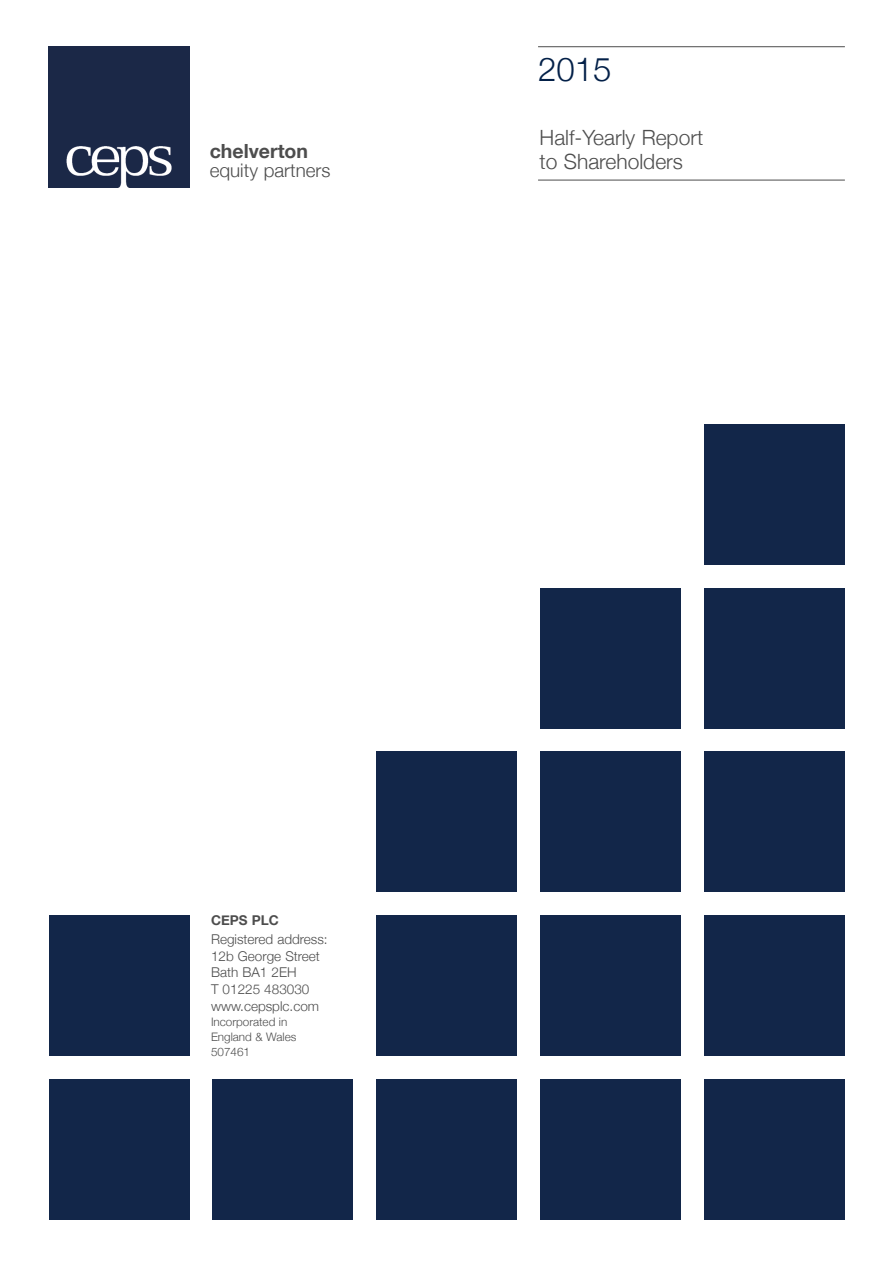
<style>
.page{position:relative;width:893px;height:1263px;background:#fff}
.page>*{position:absolute;margin:0;border:0;box-sizing:border-box;transform-origin:0 0}
.t1{font:300 33px "Helvetica Neue";color:#032048}
.t2{font:300 21px/24px "Helvetica Neue";color:#4d4d4d}
.t3{font:700 19.5px "Helvetica Neue";color:#4d4d4d}
.t4{font:300 18.75px "Helvetica Neue";color:#4d4d4d}
.t5{font:300 13.5px/16.6px "Helvetica Neue";color:#4d4d4d}
.t6{font:700 13.5px "Helvetica Neue";color:#4d4d4d}
.t7{font:300 11.7px/15px "Helvetica Neue";color:#4d4d4d}
</style>
<div class="page">
<img style="left:49px;top:47px;width:140px;height:140px">
<svg style="left:538px;top:180px;width:307px;height:1px"></svg>
<div style="left:376px;top:752px;width:141px;height:140px;background:#122649"></div>
<div style="left:376px;top:915px;width:141px;height:141px;background:#122649"></div>
<div style="left:376px;top:1079px;width:141px;height:140px;background:#122649"></div>
<div style="left:212px;top:1079px;width:141px;height:140px;background:#122649"></div>
<div style="left:49px;top:915px;width:140px;height:141px;background:#122649"></div>
<div style="left:49px;top:1079px;width:140px;height:140px;background:#122649"></div>
<div style="left:540px;top:588px;width:140px;height:140px;background:#122649"></div>
<div style="left:540px;top:752px;width:140px;height:140px;background:#122649"></div>
<div style="left:540px;top:915px;width:140px;height:141px;background:#122649"></div>
<div style="left:540px;top:1079px;width:140px;height:140px;background:#122649"></div>
<div style="left:704px;top:424px;width:140px;height:141px;background:#122649"></div>
<div style="left:704px;top:588px;width:140px;height:140px;background:#122649"></div>
<div style="left:704px;top:752px;width:140px;height:140px;background:#122649"></div>
<div style="left:704px;top:915px;width:140px;height:141px;background:#122649"></div>
<div style="left:704px;top:1079px;width:140px;height:140px;background:#122649"></div>
<svg style="left:538px;top:46px;width:307px;height:1px"></svg>
<h3 class="t3" style="left:210px;top:139px;width:100px">chelverton</h3>
<h3 class="t4" style="left:210px;top:158px;width:122px">equity partners</h3>
<h1 class="t1" style="left:538px;top:49px;width:75px">2015</h1>
<h2 class="t2" style="left:539px;top:126px;width:165px">Half-Yearly Report to Shareholders</h2>
<p class="t6" style="left:211px;top:912px;width:69px">CEPS PLC</p>
<p class="t5" style="left:211px;top:931px;width:118px">Registered address:<br>12b George Street<br>Bath BA1 2EH<br>T 01225 483030 www.cepsplc.com</p>
<p class="t7" style="left:211px;top:1014px;width:87px">Incorporated in<br>England &amp; Wales<br>507461</p>
</div>
